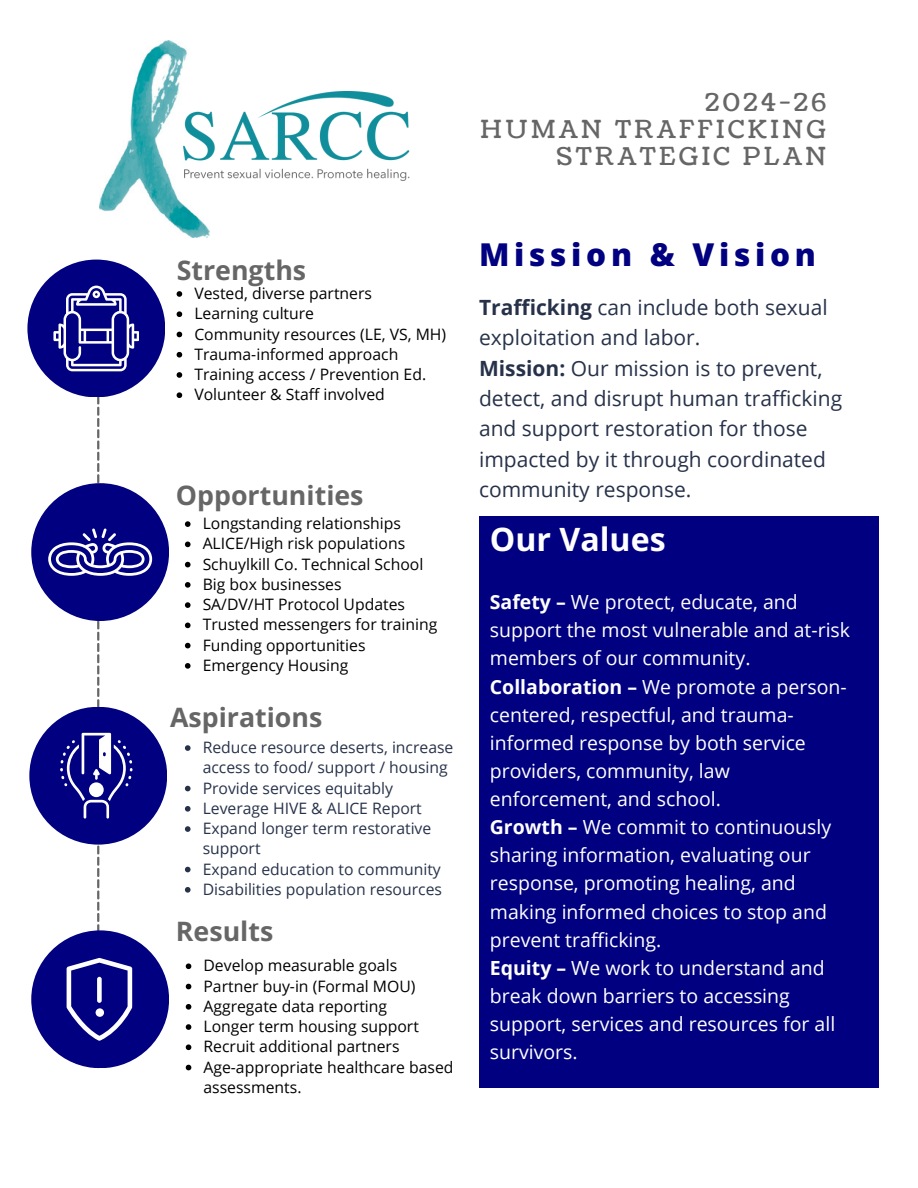
<style>
.page{position:relative;width:918px;height:1188px;background:#fff}
.page>*{position:absolute;margin:0;border:0;box-sizing:border-box;transform-origin:0 0}
.t1{font:700 32.1px "Open Sans";color:#fff}
.t2{font:800 31.5px "Open Sans";letter-spacing:.15em;color:#000080}
.t3{font:700 26.7px "Open Sans";color:#666}
.t4{font:24.75px/27px "Coustard";letter-spacing:.14em;color:#666;text-align:right}
.t5{font:21px/30.3px "Open Sans";color:#27324a}
.t6{font:19.5px/28.2px "Open Sans";color:#fff}
.t7{font:15.75px/20.2px "Open Sans";color:#000}
.t8{font:15.75px/20.2px "Open Sans";color:#27324a}
.s1{font-weight:700}
</style>
<div class="page">
<div style="left:479px;top:516px;width:400px;height:571px;background:#000080"></div>
<div style="left:27px;top:260px;width:138px;height:137px;background:#000080;border-radius:50%"></div>
<div style="left:31px;top:930px;width:138px;height:138px;background:#000080;border-radius:50%"></div>
<div style="left:29px;top:707px;width:138px;height:138px;background:#000080;border-radius:50%"></div>
<div style="left:31px;top:483px;width:138px;height:138px;background:#000080;border-radius:50%"></div>
<svg style="left:48px;top:260px;width:104px;height:808px"></svg>
<div style="left:97px;top:977px;width:5px;height:26px;background:#fff;border-radius:2px"></div>
<div style="left:96px;top:1008px;width:8px;height:9px;background:#fff;border-radius:50%"></div>
<img style="left:99px;top:40px;width:111px;height:197px">
<img style="left:183px;top:92px;width:226px;height:91px">
<svg style="left:177px;top:291px;width:5px;height:6px"></svg>
<svg style="left:177px;top:311px;width:5px;height:6px"></svg>
<svg style="left:177px;top:332px;width:5px;height:5px"></svg>
<svg style="left:177px;top:352px;width:5px;height:6px"></svg>
<svg style="left:177px;top:372px;width:5px;height:6px"></svg>
<svg style="left:177px;top:392px;width:5px;height:6px"></svg>
<svg style="left:185px;top:521px;width:6px;height:6px"></svg>
<svg style="left:185px;top:542px;width:6px;height:5px"></svg>
<svg style="left:185px;top:562px;width:6px;height:5px"></svg>
<svg style="left:185px;top:582px;width:6px;height:6px"></svg>
<svg style="left:185px;top:602px;width:6px;height:6px"></svg>
<svg style="left:185px;top:623px;width:6px;height:5px"></svg>
<svg style="left:185px;top:643px;width:6px;height:5px"></svg>
<svg style="left:185px;top:663px;width:6px;height:6px"></svg>
<svg style="left:185px;top:745px;width:6px;height:6px"></svg>
<svg style="left:185px;top:786px;width:6px;height:5px"></svg>
<svg style="left:185px;top:806px;width:6px;height:6px"></svg>
<svg style="left:185px;top:826px;width:6px;height:6px"></svg>
<svg style="left:185px;top:867px;width:6px;height:5px"></svg>
<svg style="left:185px;top:887px;width:6px;height:6px"></svg>
<svg style="left:186px;top:963px;width:5px;height:6px"></svg>
<svg style="left:186px;top:984px;width:5px;height:5px"></svg>
<svg style="left:186px;top:1004px;width:5px;height:6px"></svg>
<svg style="left:186px;top:1024px;width:5px;height:6px"></svg>
<svg style="left:186px;top:1044px;width:5px;height:6px"></svg>
<svg style="left:186px;top:1065px;width:5px;height:5px"></svg>
<p class="t4" style="left:481px;top:89px;width:347px">2024-26<br>HUMAN TRAFFICKING<br>STRATEGIC PLAN</p>
<p class="t3" style="left:177px;top:251px;width:131px">Strengths</p>
<h3 class="t7" style="left:194px;top:283px;width:179px">Vested, diverse partners</h3>
<p class="t7" style="left:194px;top:303px;width:121px">Learning culture</p>
<p class="t7" style="left:194px;top:323px;width:253px">Community resources (LE, VS, MH)</p>
<p class="t7" style="left:194px;top:344px;width:205px">Trauma-informed approach</p>
<p class="t7" style="left:194px;top:364px;width:233px">Training access / Prevention Ed.</p>
<p class="t7" style="left:194px;top:384px;width:192px">Volunteer &amp; Staff involved</p>
<p class="t3" style="left:176px;top:477px;width:189px">Opportunities</p>
<p class="t7" style="left:203px;top:513px;width:200px">Longstanding relationships</p>
<p class="t7" style="left:203px;top:533px;width:204px">ALICE/High risk populations</p>
<p class="t7" style="left:203px;top:553px;width:222px">Schuylkill Co. Technical School</p>
<p class="t7" style="left:203px;top:574px;width:140px">Big box businesses</p>
<h3 class="t7" style="left:203px;top:594px;width:204px">SA/DV/HT Protocol Updates</h3>
<p class="t7" style="left:203px;top:614px;width:236px">Trusted messengers for training</p>
<p class="t7" style="left:203px;top:634px;width:164px">Funding opportunities</p>
<p class="t7" style="left:203px;top:655px;width:147px">Emergency Housing</p>
<p class="t3" style="left:170px;top:698px;width:154px">Aspirations</p>
<p class="t8" style="left:203px;top:737px;width:252px">Reduce resource deserts, increase access to food/ support / housing</p>
<p class="t8" style="left:203px;top:777px;width:192px">Provide services equitably</p>
<p class="t8" style="left:203px;top:798px;width:221px">Leverage HIVE &amp; ALICE Report</p>
<p class="t8" style="left:203px;top:818px;width:230px">Expand longer term restorative support</p>
<h3 class="t8" style="left:203px;top:858px;width:240px">Expand education to community</h3>
<p class="t8" style="left:203px;top:879px;width:241px">Disabilities population resources</p>
<p class="t3" style="left:176px;top:912px;width:99px">Results</p>
<p class="t7" style="left:204px;top:955px;width:195px">Develop measurable goals</p>
<p class="t7" style="left:204px;top:975px;width:213px">Partner buy-in (Formal MOU)</p>
<p class="t7" style="left:204px;top:996px;width:185px">Aggregate data reporting</p>
<p class="t7" style="left:204px;top:1016px;width:217px">Longer term housing support</p>
<p class="t7" style="left:204px;top:1036px;width:198px">Recruit additional partners</p>
<p class="t7" style="left:204px;top:1056px;width:252px">Age-appropriate healthcare based assessments.</p>
<p class="t2" style="left:479px;top:232px;width:338px">Mission &amp; Vision</p>
<h3 class="t5" style="left:479px;top:291px;width:365px"><span class="s1">Trafficking</span> can include both sexual exploitation and labor.<br><span class="s1">Mission:</span> Our mission is to prevent, detect, and disrupt human trafficking and support restoration for those impacted by it through coordinated community response.</h3>
<p class="t1" style="left:490px;top:516px;width:177px">Our Values</p>
<p class="t6" style="left:490px;top:587px;width:362px"><span class="s1">Safety –</span> We protect, educate, and support the most vulnerable and at-risk members of our community.<br><span class="s1">Collaboration –</span> We promote a person&shy;centered, respectful, and trauma&shy;informed response by both service providers, community, law enforcement, and school.<br><span class="s1">Growth –</span> We commit to continuously sharing information, evaluating our response, promoting healing, and making informed choices to stop and prevent trafficking.<br><span class="s1">Equity –</span> We work to understand and break down barriers to accessing support, services and resources for all survivors.</p>
</div>
